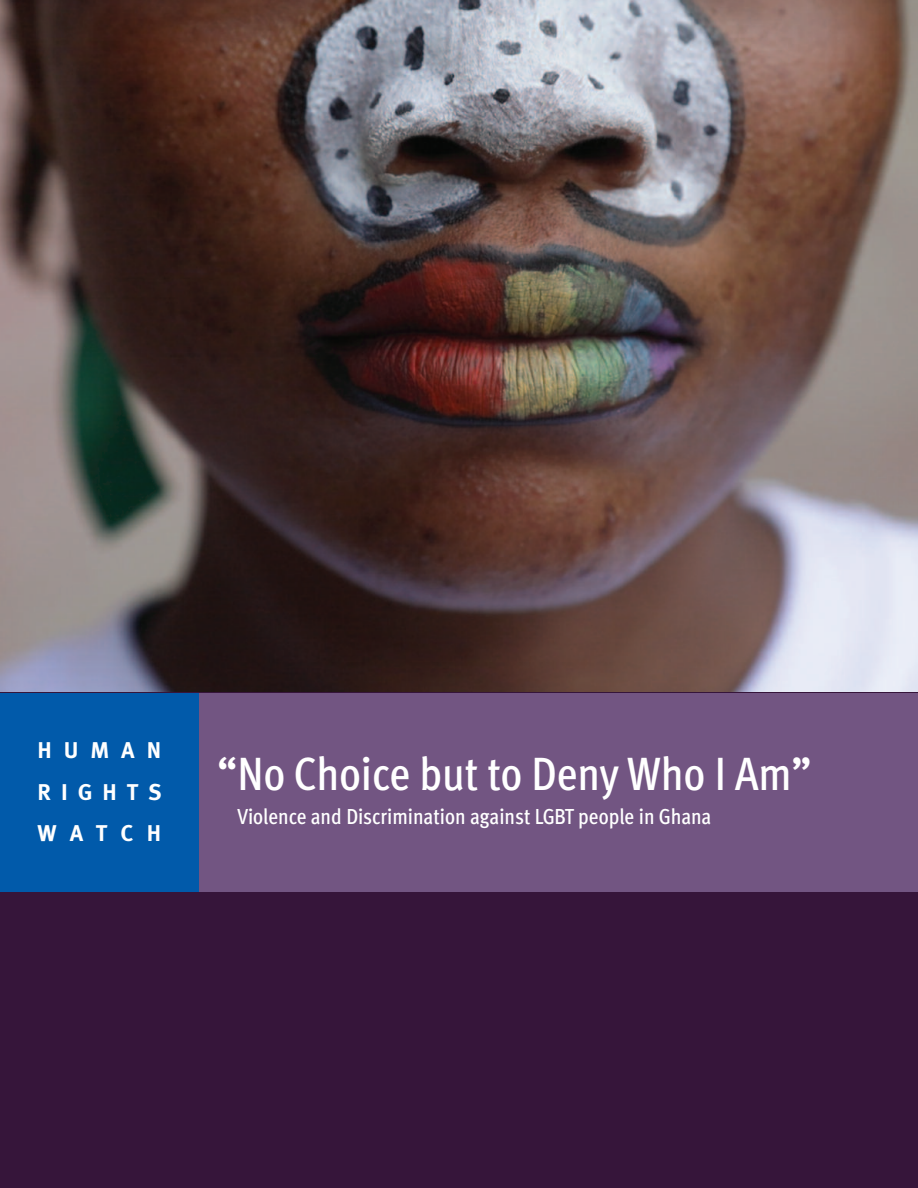
<style>
.page{position:relative;width:918px;height:1188px;background:#fff}
.page>*{position:absolute;margin:0;border:0;box-sizing:border-box;transform-origin:0 0}
.t1{font:500 condensed 46.65px "Meta Pro";color:#fff}
.t2{font:700 22.8px/41.7px "Meta Pro";letter-spacing:.525em;color:#fff;text-align:justify}
.t3{font:500 condensed 21.75px "Meta Pro";color:#fff}
</style>
<div class="page">
<img style="left:0;top:0;width:918px;height:693px">
<div style="left:0;top:693px;width:918px;height:495px;background:#36153a"></div>
<div style="left:0;top:693px;width:918px;height:199px;background:#725582"></div>
<div style="left:0;top:693px;width:199px;height:199px;background:#015aaa"></div>
<p class="t2" style="left:38px;top:731px;width:126px">HUMAN RIGHTS WATCH</p>
<h1 class="t1" style="left:217px;top:756px;width:596px">“No Choice but to Deny Who I Am”</h1>
<p class="t3" style="left:238px;top:808px;width:475px">Violence and Discrimination against LGBT people in Ghana</p>
</div>
